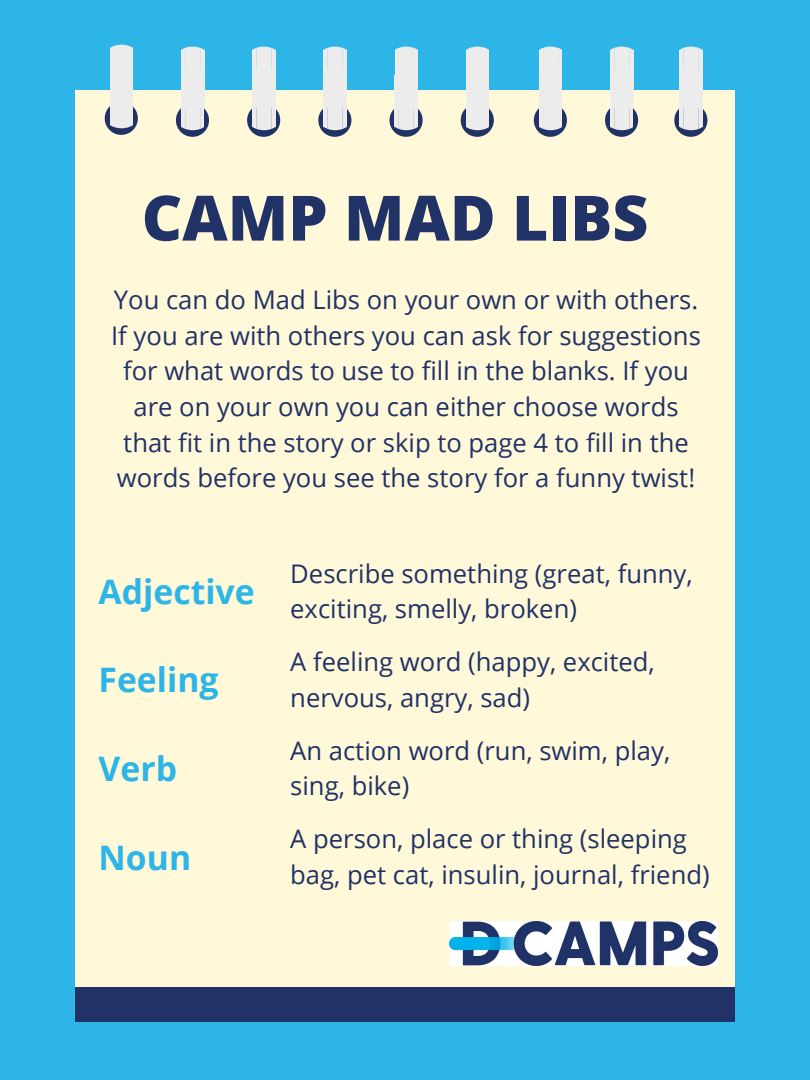
<style>
.page{position:relative;width:810px;height:1080px;background:#2eb5e8}
.page>*{position:absolute;margin:0;border:0;box-sizing:border-box;transform-origin:0 0}
.t1{font:800 62.56px "Open Sans";color:#203266}
.t2{font:700 33.75px "Open Sans";color:#2eb5e8}
.t3{font:25.62px/35.6px "Open Sans";color:#203266}
</style>
<div class="page">
<div style="left:75px;top:125px;width:659px;height:897px;background:#203266"></div>
<div style="left:75px;top:90px;width:659px;height:897px;background:#fff8d9"></div>
<div style="left:110px;top:80px;width:23px;height:26px;background:#ececec"></div>
<svg style="left:105px;top:106px;width:33px;height:29px"></svg>
<div style="left:110px;top:67px;width:23px;height:26px;background:#ececec"></div>
<svg style="left:110px;top:45px;width:23px;height:22px"></svg>
<div style="left:181px;top:82px;width:23px;height:26px;background:#ececec"></div>
<svg style="left:176px;top:108px;width:33px;height:29px"></svg>
<div style="left:181px;top:75px;width:23px;height:7px;background:#ececec"></div>
<div style="left:182px;top:69px;width:22px;height:26px;background:#ececec"></div>
<svg style="left:182px;top:47px;width:22px;height:22px"></svg>
<div style="left:253px;top:82px;width:22px;height:26px;background:#ececec"></div>
<svg style="left:247px;top:104px;width:33px;height:33px"></svg>
<div style="left:253px;top:69px;width:22px;height:26px;background:#ececec"></div>
<svg style="left:253px;top:47px;width:22px;height:22px"></svg>
<div style="left:324px;top:82px;width:22px;height:26px;background:#ececec"></div>
<svg style="left:318px;top:104px;width:33px;height:33px"></svg>
<div style="left:324px;top:69px;width:22px;height:26px;background:#ececec"></div>
<svg style="left:324px;top:47px;width:22px;height:22px"></svg>
<div style="left:395px;top:82px;width:22px;height:26px;background:#ececec"></div>
<svg style="left:390px;top:104px;width:33px;height:33px"></svg>
<div style="left:395px;top:69px;width:23px;height:26px;background:#ececec"></div>
<svg style="left:395px;top:47px;width:23px;height:22px"></svg>
<div style="left:395px;top:95px;width:23px;height:6px;background:#ececec"></div>
<div style="left:466px;top:82px;width:23px;height:26px;background:#ececec"></div>
<svg style="left:461px;top:108px;width:33px;height:29px"></svg>
<div style="left:466px;top:69px;width:23px;height:26px;background:#ececec"></div>
<svg style="left:466px;top:47px;width:23px;height:22px"></svg>
<div style="left:539px;top:82px;width:23px;height:26px;background:#ececec"></div>
<svg style="left:534px;top:108px;width:33px;height:29px"></svg>
<div style="left:539px;top:69px;width:23px;height:26px;background:#ececec"></div>
<svg style="left:539px;top:47px;width:23px;height:22px"></svg>
<div style="left:610px;top:82px;width:23px;height:26px;background:#ececec"></div>
<svg style="left:605px;top:108px;width:33px;height:29px"></svg>
<div style="left:610px;top:75px;width:23px;height:7px;background:#ececec"></div>
<div style="left:611px;top:69px;width:22px;height:26px;background:#ececec"></div>
<svg style="left:611px;top:47px;width:22px;height:22px"></svg>
<div style="left:680px;top:82px;width:22px;height:26px;background:#ececec"></div>
<svg style="left:674px;top:104px;width:33px;height:33px"></svg>
<div style="left:680px;top:69px;width:22px;height:26px;background:#ececec"></div>
<svg style="left:680px;top:47px;width:22px;height:22px"></svg>
<img style="left:450px;top:922px;width:268px;height:44px">
<p class="t1" style="left:142px;top:174px;width:508px">CAMP MAD LIBS</p>
<p class="t3" style="left:111px;top:281px;width:591px;text-align:center">You can do Mad Libs on your own or with others.<br>If you are with others you can ask for suggestions for what words to use to fill in the blanks. If you are on your own you can either choose words that fit in the story or skip to page 4 to fill in the words before you see the story for a funny twist!</p>
<p class="t2" style="left:99px;top:568px;width:158px">Adjective</p>
<p class="t2" style="left:99px;top:656px;width:122px">Feeling</p>
<p class="t2" style="left:99px;top:745px;width:80px">Verb</p>
<p class="t2" style="left:99px;top:833px;width:94px">Noun</p>
<p class="t3" style="left:290px;top:555px;width:404px">Describe something (great, funny, exciting, smelly, broken)</p>
<p class="t3" style="left:290px;top:644px;width:366px">A feeling word (happy, excited, nervous, angry, sad)</p>
<p class="t3" style="left:290px;top:732px;width:382px">An action word (run, swim, play, sing, bike)</p>
<p class="t3" style="left:290px;top:821px;width:421px">A person, place or thing (sleeping bag, pet cat, insulin, journal, friend)</p>
</div>
